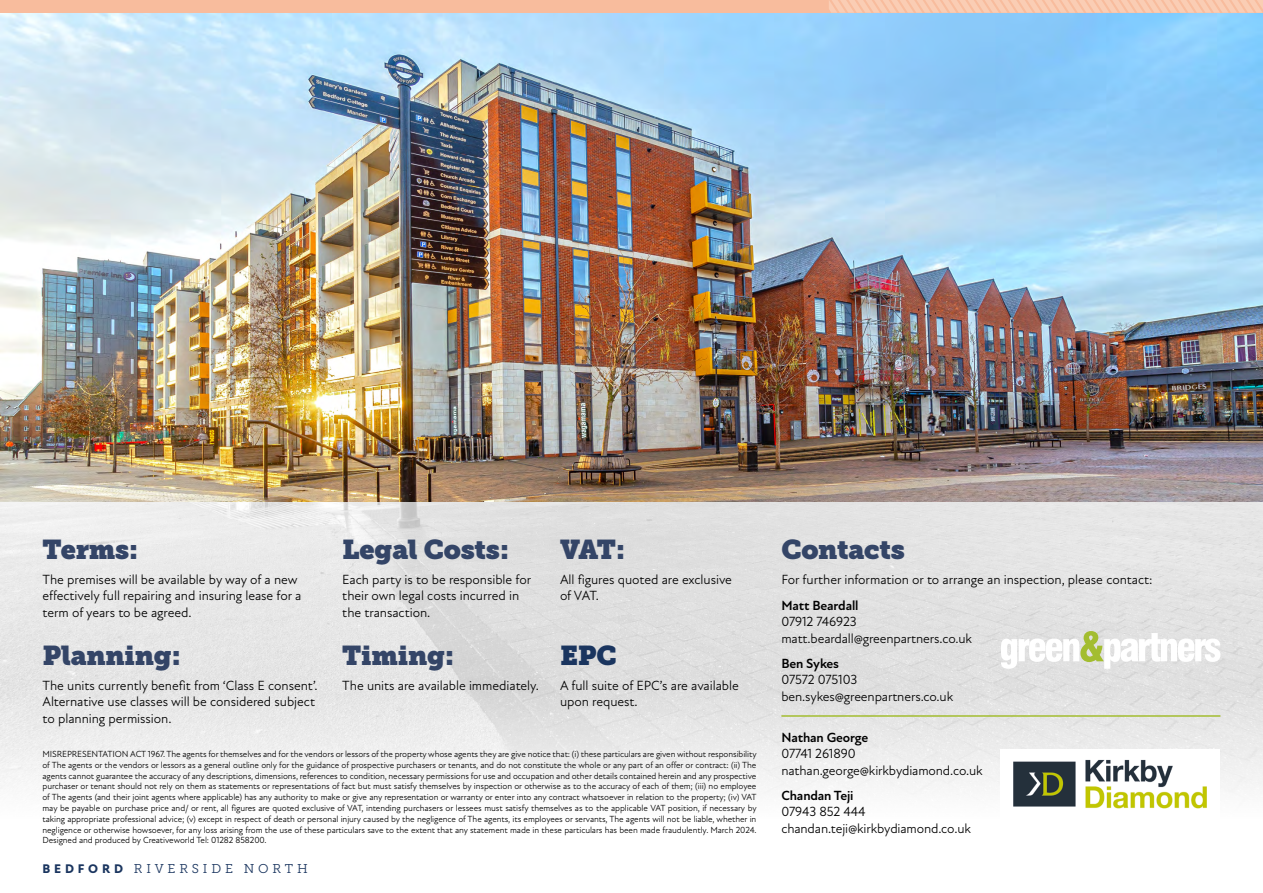
<style>
.page{position:relative;width:1263px;height:893px;background:#fff}
.page>*{position:absolute;margin:0;border:0;box-sizing:border-box;transform-origin:0 0}
.t1{font:27px "Museo Slab";letter-spacing:-.01em;color:#344567}
.t2{font:27px "Museo Slab";color:#1a355f}
.t3{font:13.5px/16.5px "New Atten";letter-spacing:-.005em;color:#000}
.t4{font:700 13.5px "New Atten";letter-spacing:-.01em;color:#000}
.t5{font:12.75px "Museo Slab 300";letter-spacing:.3em;color:#1a355f}
.t6{font:9px/10.8px "New Atten";letter-spacing:-.01em;color:#000;text-align:justify}
.s1{font-family:"New Atten";font-weight:800}
</style>
<div class="page">
<img style="left:0;top:502px;width:1263px;height:293px">
<img style="left:0;top:13px;width:1263px;height:489px">
<div style="left:0;top:0;width:1263px;height:13px;background:#f8bc9d"></div>
<svg style="left:829px;top:0;width:434px;height:13px"></svg>
<img style="left:1001px;top:750px;width:218px;height:59px">
<hr style="left:781px;top:715px;width:439px;height:2px;background:#a3bd30">
<svg style="left:1001px;top:631px;width:219px;height:38px"></svg>
<h1 class="t1" style="left:43px;top:533px;width:98px">Terms:</h1>
<h2 class="t3" style="left:43px;top:571px;width:260px">The premises will be available by way of a new effectively full repairing and insuring lease for a term of years to be agreed.</h2>
<h1 class="t1" style="left:43px;top:639px;width:140px">Planning:</h1>
<h2 class="t3" style="left:43px;top:677px;width:277px">The units currently benefit from ‘Class E consent’.<br>Alternative use classes will be considered subject to planning permission.</h2>
<h1 class="t1" style="left:342px;top:533px;width:168px">Legal Costs:</h1>
<h2 class="t3" style="left:342px;top:571px;width:190px">Each party is to be responsible for their own legal costs incurred in the transaction.</h2>
<h1 class="t1" style="left:342px;top:639px;width:114px">Timing:</h1>
<h2 class="t3" style="left:342px;top:677px;width:198px">The units are available immediately.</h2>
<h1 class="t1" style="left:560px;top:533px;width:67px">VAT:</h1>
<h2 class="t3" style="left:560px;top:571px;width:174px">All figures quoted are exclusive of VAT.</h2>
<h1 class="t2" style="left:560px;top:639px;width:58px">EPC</h1>
<h2 class="t3" style="left:560px;top:677px;width:180px">A full suite of EPC’s are available upon request.</h2>
<p class="t6" style="left:43px;top:749px;width:716px">MISREPRESENTATION ACT 1967. The agents for themselves and for the vendors or lessors of the property whose agents they are give notice that: (i) these particulars are given without responsibility of The agents or the vendors or lessors as a general outline only for the guidance of prospective purchasers or tenants, and do not constitute the whole or any part of an offer or contract: (ii) The agents cannot guarantee the accuracy of any descriptions, dimensions, references to condition, necessary permissions for use and occupation and other details contained herein and any prospective purchaser or tenant should not rely on them as statements or representations of fact but must satisfy themselves by inspection or otherwise as to the accuracy of each of them; (iii) no employee of The agents (and their joint agents where applicable) has any authority to make or give any representation or warranty or enter into any contract whatsoever in relation to the property; (iv) VAT may be payable on purchase price and/ or rent, all figures are quoted exclusive of VAT, intending purchasers or lessees must satisfy themselves as to the applicable VAT position, if necessary by taking appropriate professional advice; (v) except in respect of death or personal injury caused by the negligence of The agents, its employees or servants, The agents will not be liable, whether in negligence or otherwise howsoever, for any loss arising from the use of these particulars save to the extent that any statement made in these particulars has been made fraudulently. March 2024.<br>Designed and produced by Creativeworld Tel: 01282 858200.</p>
<h3 class="t5" style="left:43px;top:861px;width:267px"><span class="s1">BEDFORD</span> RIVERSIDE NORTH</h3>
<h1 class="t1" style="left:781px;top:533px;width:125px">Contacts</h1>
<h2 class="t3" style="left:781px;top:571px;width:373px">For further information or to arrange an inspection, please contact:</h2>
<h2 class="t4" style="left:781px;top:597px;width:79px">Matt Beardall</h2>
<h2 class="t3" style="left:781px;top:613px;width:192px">07912 746923 matt.beardall@greenpartners.co.uk</h2>
<h2 class="t4" style="left:781px;top:655px;width:59px">Ben Sykes</h2>
<h2 class="t3" style="left:781px;top:671px;width:173px">07572 075103 ben.sykes@greenpartners.co.uk</h2>
<h2 class="t4" style="left:781px;top:729px;width:89px">Nathan George</h2>
<h2 class="t3" style="left:781px;top:745px;width:203px">07741 261890 nathan.george@kirkbydiamond.co.uk</h2>
<h2 class="t4" style="left:781px;top:787px;width:74px">Chandan Teji</h2>
<h2 class="t3" style="left:781px;top:803px;width:191px">07943 852 444 chandan.teji@kirkbydiamond.co.uk</h2>
</div>
